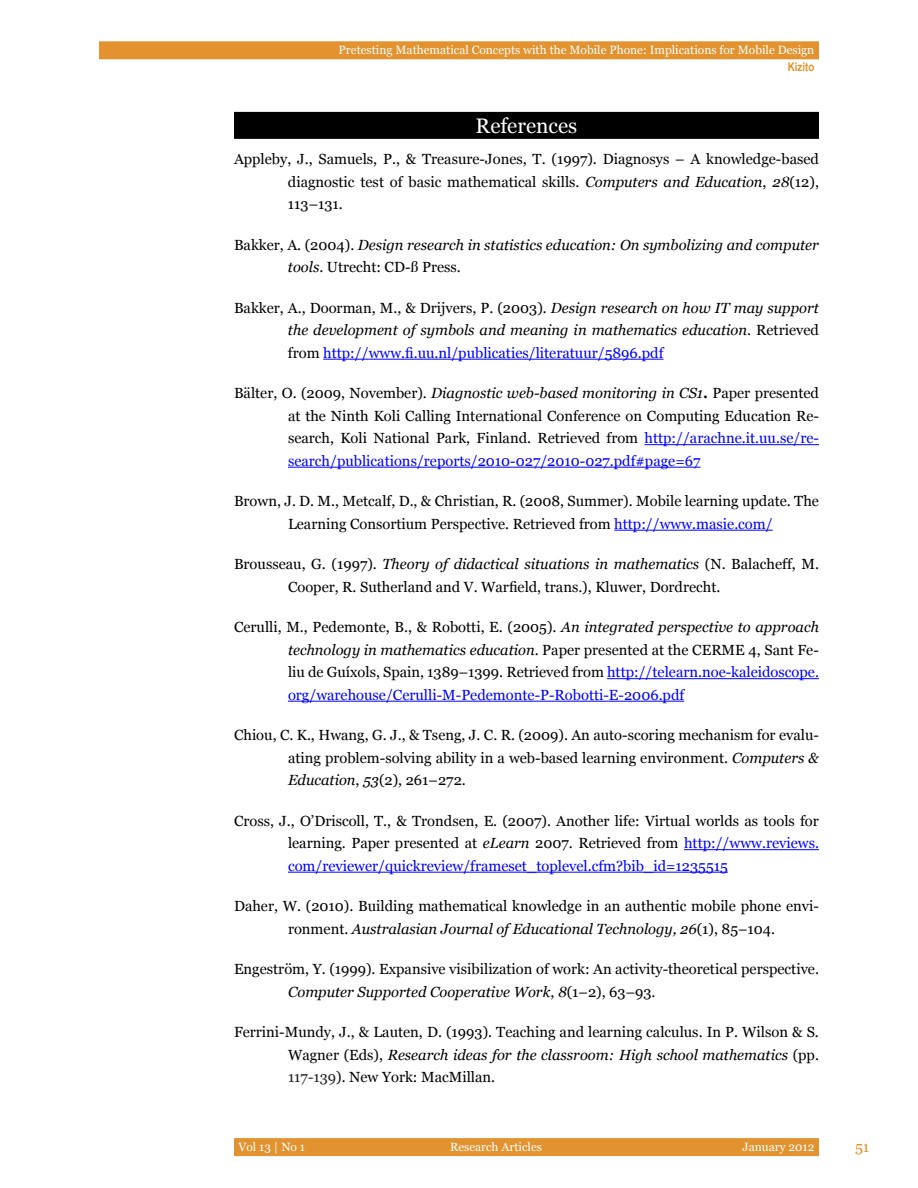
<style>
.page{position:relative;width:918px;height:1188px;background:#fff}
.page>*{position:absolute;margin:0;border:0;box-sizing:border-box;transform-origin:0 0}
.t1{font:21px "Georgia";color:#fff}
.t2{font:15px "Georgia";color:#e2922e}
.t3{font:14.7px/22.5px "Georgia";color:#000;text-align:justify}
.t4{font:italic 14.7px/22.5px "Georgia";color:#000}
.t5{font:12px "Georgia";color:#fff}
.t6{font:700 12px "Arial Narrow";color:#e2922e}
.s1{font-style:italic}
.s2{font-style:normal}
.s3{font-style:normal;color:#00f}
.s4{font-weight:700}
.s5{color:#00f}
.s6{color:#222}
</style>
<div class="page">
<div style="left:99px;top:41px;width:720px;height:18px;background:#e2922e"></div>
<div style="left:234px;top:1138px;width:585px;height:18px;background:#e2922e"></div>
<div style="left:234px;top:112px;width:585px;height:27px;background:#000"></div>
<hr style="left:323px;top:359px;width:341px;height:1px;background:#00f">
<hr style="left:645px;top:444px;width:174px;height:1px;background:#00f">
<hr style="left:288px;top:467px;width:413px;height:1px;background:#00f">
<hr style="left:614px;top:530px;width:159px;height:1px;background:#00f">
<hr style="left:607px;top:678px;width:212px;height:1px;background:#00f">
<hr style="left:288px;top:701px;width:396px;height:1px;background:#00f">
<hr style="left:684px;top:849px;width:135px;height:1px;background:#00f">
<hr style="left:288px;top:872px;width:440px;height:1px;background:#00f">
<p class="t5" style="left:339px;top:43px;width:477px">Pretesting Mathematical Concepts with the Mobile Phone: Implications for Mobile Design</p>
<p class="t6" style="left:788px;top:58px;width:28px">Kizito</p>
<h1 class="t1" style="left:476px;top:114px;width:103px">References</h1>
<p class="t3" style="left:288px;top:148px;width:533px;text-indent:-54px">Appleby, J., Samuels, P., &amp; Treasure-Jones, T. (1997). Diagnosys – A knowledge-based diagnostic test of basic mathematical skills. <span class="s1">Computers and Education</span>, <span class="s1">28</span>(12), 113–131.</p>
<p class="t4" style="left:288px;top:234px;width:533px;text-indent:-54px"><span class="s2">Bakker, A. (2004).</span> Design research in statistics education: On symbolizing and computer tools<span class="s2">. Utrecht: CD-ß Press.</span></p>
<p class="t4" style="left:288px;top:297px;width:533px;text-align:justify;text-indent:-54px"><span class="s2">Bakker, A., Doorman, M., &amp; Drijvers, P. (2003)</span>. Design research on how IT may support the development of symbols and meaning in mathematics education<span class="s2">. Retrieved from</span> <span class="s3">http://www.fi.uu.nl/publicaties/literatuur/5896.pdf</span></p>
<p class="t3" style="left:288px;top:382px;width:533px;text-indent:-54px">Bälter, O. (2009, November). <span class="s1">Diagnostic web-based monitoring in CS1</span><span class="s4">.</span> Paper presented at the Ninth Koli Calling International Conference on Computing Education Re&shy;search, Koli National Park, Finland. Retrieved from <span class="s5">http://arachne.it.uu.se/re&shy;search/publications/reports/2010-027/2010-027.pdf#page=67</span></p>
<p class="t3" style="left:234px;top:490px;width:587px;text-align:center">Brown, J. D. M., Metcalf, D., &amp; Christian, R. (2008, Summer). Mobile learning update. The<br>Learning Consortium Perspective. Retrieved from <span class="s5">http://www.masie.com/</span></p>
<p class="t3" style="left:288px;top:553px;width:532px;text-indent:-54px">Brousseau, G. (1997). <span class="s1">Theory of didactical situations in mathematics</span> (N. Balacheff, M.<br>Cooper, R. Sutherland and V. Warfield, trans.), Kluwer, Dordrecht.</p>
<p class="t3" style="left:288px;top:616px;width:532px;text-indent:-54px">Cerulli, M., Pedemonte, B., &amp; Robotti, E. (2005). <span class="s1">An integrated perspective to approach technology in mathematics education</span>. Paper presented at the CERME 4, Sant Fe&shy;liu de Guíxols, Spain, 1389–1399. Retrieved from <span class="s5">http://telearn.noe-kaleidoscope. org/warehouse/Cerulli-M-Pedemonte-P-Robotti-E-2006.pdf</span></p>
<p class="t3" style="left:288px;top:724px;width:533px;text-indent:-54px">Chiou, C. K., Hwang, G. J., &amp; Tseng, J. C. R. (2009). An auto-scoring mechanism for evalu&shy;ating problem-solving ability in a web-based learning environment. <span class="s1">Computers &amp; Education</span>, <span class="s1">53</span>(2), 261–272.</p>
<p class="t3" style="left:288px;top:810px;width:533px;text-indent:-54px">Cross, J., O’Driscoll, T., &amp; Trondsen, E. (2007). Another life: Virtual worlds as tools for learning. Paper presented at <span class="s1">eLearn</span> 2007. Retrieved from <span class="s5">http://www.reviews. com/reviewer/quickreview/frameset_toplevel.cfm?bib_id=1235515</span></p>
<p class="t3" style="left:288px;top:895px;width:532px;text-indent:-54px">Daher, W. (2010). Building mathematical knowledge in an authentic mobile phone envi&shy;ronment. <span class="s1">Australasian Journal of Educational Technology, 26</span>(1), 85–104.</p>
<p class="t3" style="left:288px;top:958px;width:533px;text-indent:-54px">Engeström, Y. (1999). Expansive visibilization of work: An activity-theoretical perspective.<br><span class="s1">Computer Supported Cooperative Work</span>, <span class="s1">8</span>(1–2), 63–93.</p>
<p class="t3" style="left:288px;top:1021px;width:532px;text-indent:-54px">Ferrini-Mundy, J., &amp; Lauten, D. (1993). Teaching and learning calculus. In P. Wilson &amp; S.<br>Wagner (Eds), <span class="s1">Research ideas for the classroom: High school mathematics</span> (pp.<br><span class="s6">117-139</span>)<span class="s1">.</span> New York: MacMillan.</p>
<p class="t5" style="left:238px;top:1140px;width:68px">Vol 13 | No 1</p>
<p class="t5" style="left:450px;top:1140px;width:93px">Research Articles</p>
<p class="t5" style="left:743px;top:1140px;width:73px">January 2012</p>
<p class="t2" style="left:855px;top:1138px;width:16px">51</p>
</div>
